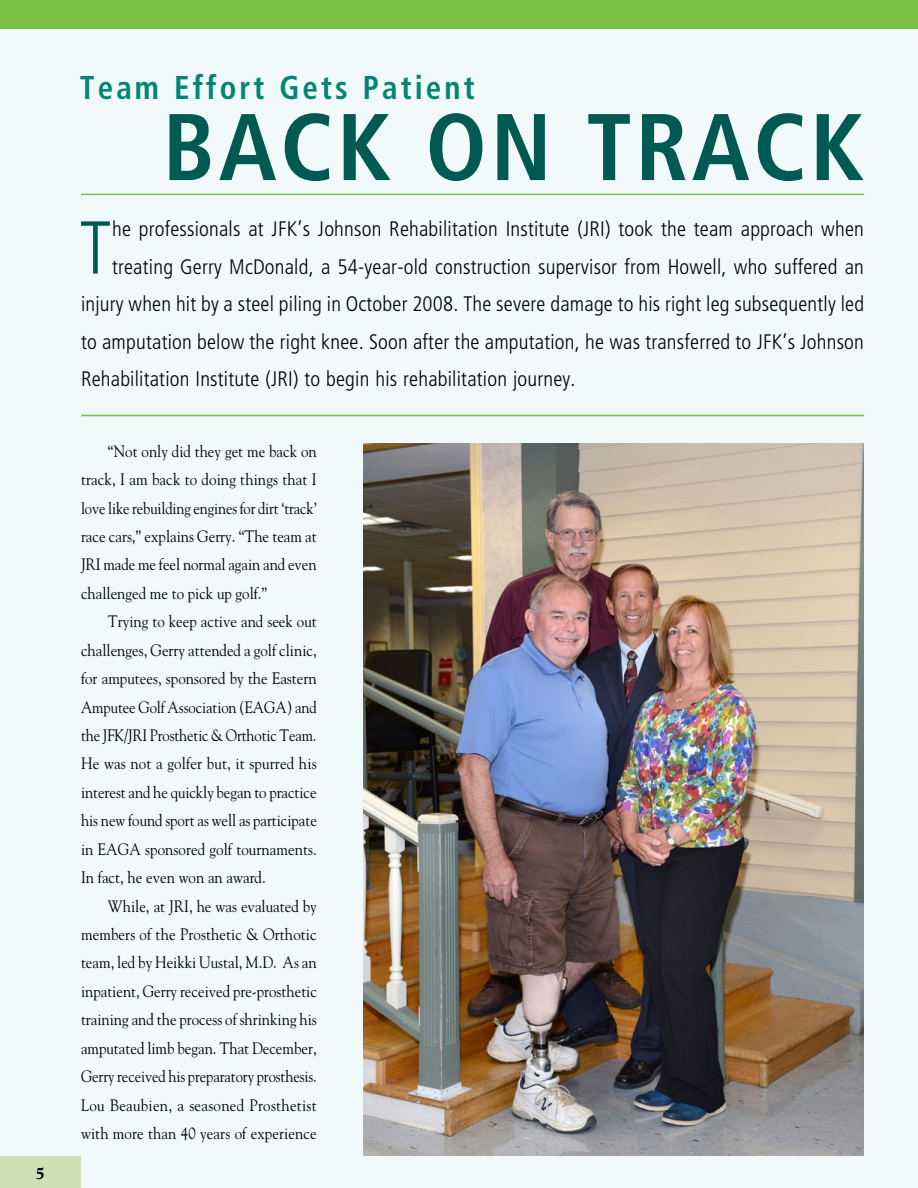
<style>
.page{position:relative;width:918px;height:1188px;background:#f1f9fa}
.page>*{position:absolute;margin:0;border:0;box-sizing:border-box;transform-origin:0 0}
.t1{font:700 condensed 94.5px "Frutiger";letter-spacing:.04em;color:#005953}
.t2{font:300 condensed 74.7px "Frutiger";color:#005953}
.t3{font:700 condensed 33px "Frutiger";letter-spacing:.1em;color:#008576;scale:.94 1}
.t4{font:300 condensed 21px "Frutiger";letter-spacing:.01em;color:#000}
.t5{font:16.5px/28.5px "Goudy";letter-spacing:.005em;color:#000;text-align:justify;scale:.9 1}
.t6{font:800 16.5px "Goudy";color:#000}
</style>
<div class="page">
<div style="left:0;top:1156px;width:81px;height:32px;background:#cee0b3"></div>
<div style="left:0;top:0;width:918px;height:29px;background:#7ac143"></div>
<img style="left:363px;top:444px;width:501px;height:712px">
<hr style="left:81px;top:194px;width:783px;height:1px;background:#7ac143">
<hr style="left:81px;top:415px;width:783px;height:1px;background:#7ac143">
<p class="t6" style="left:36px;top:1163px;width:11px">5</p>
<h3 class="t3" style="left:80px;top:68px;width:422px">Team Effort Gets Patient</h3>
<h1 class="t1" style="left:163px;top:91px;width:703px">BACK ON TRACK</h1>
<h2 class="t2" style="left:80px;top:205px;width:33px">T</h2>
<p class="t4" style="left:112px;top:217px;width:753px">he professionals at JFK’s Johnson Rehabilitation Institute (JRI) took the team approach when</p>
<p class="t4" style="left:112px;top:254px;width:753px">treating Gerry McDonald, a 54-year-old construction supervisor from Howell, who suffered an</p>
<p class="t4" style="left:81px;top:292px;width:785px">injury when hit by a steel piling in October 2008. The severe damage to his right leg subsequently led</p>
<p class="t4" style="left:81px;top:329px;width:785px">to amputation below the right knee. Soon after the amputation, he was transferred to JFK’s Johnson</p>
<p class="t4" style="left:81px;top:367px;width:496px">Rehabilitation Institute (JRI) to begin his rehabilitation journey.</p>
<p class="t5" style="left:81px;top:436px;width:264px;text-indent:27px">“Not only did they get me back on track, I am back to doing things that I love like rebuilding engines for dirt ‘track’ race cars,” explains Gerry. “The team at JRI made me feel normal again and even challenged me to pick up golf.”</p>
<p class="t5" style="left:81px;top:607px;width:264px;text-indent:27px">Trying to keep active and seek out challenges, Gerry attended a golf clinic, for amputees, sponsored by the Eastern Amputee Golf Association (EAGA) and the JFK/JRI Prosthetic &amp; Orthotic Team.<br>He was not a golfer but, it spurred his interest and he quickly began to practice his new found sport as well as participate in EAGA sponsored golf tournaments.<br>In fact, he even won an award.</p>
<p class="t5" style="left:81px;top:891px;width:264px;text-indent:27px">While, at JRI, he was evaluated by members of the Prosthetic &amp; Orthotic team, led by Heikki Uustal, M.D. As an inpatient, Gerry received pre-prosthetic training and the process of shrinking his amputated limb began. That December, Gerry received his preparatory prosthesis.<br>Lou Beaubien, a seasoned Prosthetist with more than 40 years of experience</p>
</div>
